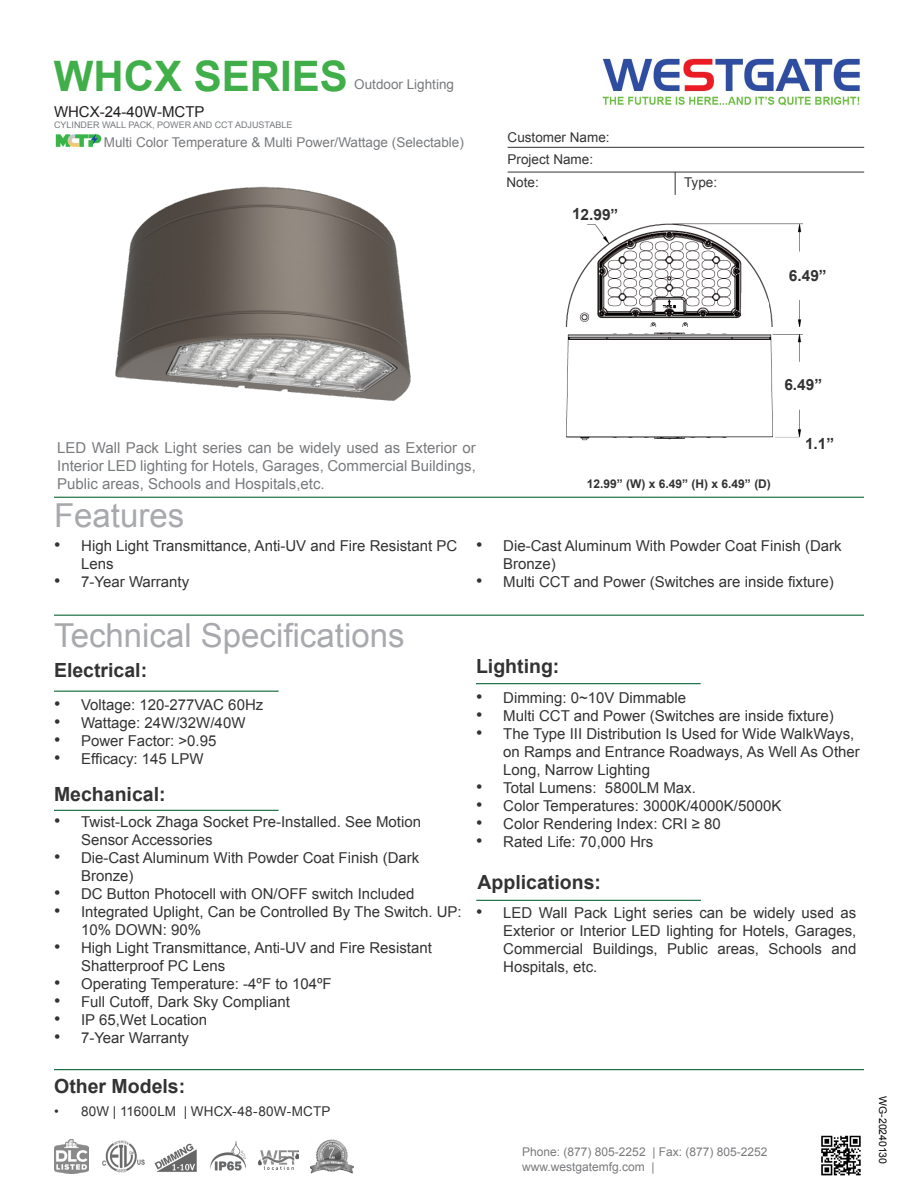
<style>
.page{position:relative;width:918px;height:1188px;background:#fff}
.page>*{position:absolute;margin:0;border:0;box-sizing:border-box;transform-origin:0 0}
.t1{font:700 42px "Arial";color:#40ae49}
.t2{font:33px "Arial";color:#a8a9ad}
.t3{font:700 19.5px "Arial";color:#333}
.t4{font:700 15.45px "Arial";letter-spacing:-.005em;color:#333}
.t5{font:15px/18px "Arial";color:#333}
.t6{font:15px/18px "Arial";color:#323332;text-align:justify}
.t7{font:15px/18px "Arial";color:#787a7d}
.t8{font:15px "Arial";color:#231f20}
.t9{font:13.5px "Arial";color:#787a7d}
.t10{font:13.5px "Arial";color:#333}
.t11{font:12px "Arial";color:#787a7d}
.t12{font:700 12px "Arial";color:#333}
.t13{font:10.5px "Arial";letter-spacing:-.005em;color:#040503}
.t14{font:9px "Arial";color:#787a7d}
.s1{font-size:18px}
</style>
<div class="page">
<img style="left:115px;top:186px;width:296px;height:215px">
<hr style="left:54px;top:497px;width:810px;height:1px;background:#0d6736">
<hr style="left:508px;top:147px;width:356px;height:1px;background:#333">
<svg style="left:675px;top:173px;width:1px;height:22px"></svg>
<hr style="left:508px;top:172px;width:356px;height:1px;background:#333">
<hr style="left:54px;top:615px;width:810px;height:1px;background:#0d6736">
<hr style="left:54px;top:691px;width:225px;height:1px;background:#0d6736">
<hr style="left:476px;top:683px;width:225px;height:1px;background:#0d6736">
<img style="left:602px;top:58px;width:258px;height:48px">
<hr style="left:476px;top:900px;width:225px;height:1px;background:#0d6736">
<hr style="left:54px;top:1069px;width:810px;height:1px;background:#0d6736">
<img style="left:55px;top:133px;width:47px;height:14px">
<img style="left:565px;top:223px;width:238px;height:104px">
<div style="left:776px;top:270px;width:64px;height:17px;background:#fff"></div>
<img style="left:566px;top:332px;width:237px;height:109px">
<div style="left:773px;top:377px;width:61px;height:17px;background:#fff"></div>
<div style="left:800px;top:436px;width:39px;height:19px;background:#fff"></div>
<img style="left:821px;top:1135px;width:40px;height:41px">
<img style="left:211px;top:1142px;width:35px;height:29px">
<img style="left:154px;top:1143px;width:43px;height:29px">
<img style="left:259px;top:1150px;width:40px;height:20px">
<img style="left:310px;top:1139px;width:44px;height:35px">
<img style="left:102px;top:1141px;width:43px;height:31px">
<img style="left:54px;top:1139px;width:34px;height:35px">
<hr style="left:54px;top:810px;width:225px;height:1px;background:#0d6736">
<p class="t1" style="left:54px;top:48px;width:296px">WHCX SERIES</p>
<p class="t8" style="left:54px;top:102px;width:152px">WHCX-24-40W-MCTP</p>
<p class="t14" style="left:54px;top:119px;width:240px">CYLINDER WALL PACK, POWER AND CCT ADJUSTABLE</p>
<p class="t9" style="left:354px;top:75px;width:101px">Outdoor Lighting</p>
<p class="t9" style="left:104px;top:134px;width:362px">Multi Color Temperature &amp; Multi Power/Wattage (Selectable)</p>
<p class="t10" style="left:508px;top:128px;width:104px">Customer Name:</p>
<p class="t10" style="left:508px;top:150px;width:87px">Project Name:</p>
<p class="t10" style="left:507px;top:173px;width:34px">Note:</p>
<p class="t10" style="left:684px;top:173px;width:35px">Type:</p>
<p class="t4" style="left:572px;top:204px;width:48px">12.99”</p>
<p class="t4" style="left:789px;top:266px;width:39px">6.49”</p>
<p class="t7" style="left:57px;top:439px;width:420px">LED Wall Pack Light series can be widely used as Exterior or<br>Interior LED lighting for Hotels, Garages, Commercial Buildings,</p>
<p class="t7" style="left:57px;top:475px;width:269px">Public areas, Schools and Hospitals,etc.</p>
<p class="t2" style="left:54px;top:494px;width:132px">Features</p>
<p class="t4" style="left:784px;top:375px;width:39px">6.49”</p>
<p class="t12" style="left:587px;top:476px;width:186px">12.99” (W) x 6.49” (H) x 6.49” (D)</p>
<p class="t4" style="left:805px;top:434px;width:31px">1.1”</p>
<p class="t5" style="left:81px;top:537px;width:377px;text-indent:-27px"><span class="s1">•</span> High Light Transmittance, Anti-UV and Fire Resistant PC<br>Lens</p>
<p class="t5" style="left:54px;top:573px;width:137px"><span class="s1">•</span> 7-Year Warranty</p>
<p class="t2" style="left:54px;top:613px;width:352px">Technical Specifications</p>
<p class="t5" style="left:503px;top:537px;width:340px;text-indent:-27px"><span class="s1">•</span> Die-Cast Aluminum With Powder Coat Finish (Dark<br>Bronze)</p>
<p class="t5" style="left:476px;top:573px;width:359px"><span class="s1">•</span> Multi CCT and Power (Switches are inside fixture)</p>
<p class="t3" style="left:54px;top:658px;width:95px">Electrical:</p>
<p class="t3" style="left:476px;top:653px;width:85px">Lighting:</p>
<p class="t5" style="left:54px;top:696px;width:211px"><span class="s1">•</span> Voltage: 120-277VAC 60Hz</p>
<p class="t5" style="left:54px;top:714px;width:193px"><span class="s1">•</span> Wattage: 24W/32W/40W</p>
<p class="t5" style="left:54px;top:732px;width:164px"><span class="s1">•</span> Power Factor: &gt;0.95</p>
<p class="t5" style="left:54px;top:750px;width:151px"><span class="s1">•</span> Efficacy: 145 LPW</p>
<p class="t3" style="left:54px;top:781px;width:113px">Mechanical:</p>
<p class="t5" style="left:81px;top:813px;width:342px;text-indent:-27px"><span class="s1">•</span> Twist-Lock Zhaga Socket Pre-Installed. See Motion<br>Sensor Accessories</p>
<p class="t5" style="left:81px;top:849px;width:340px;text-indent:-27px"><span class="s1">•</span> Die-Cast Aluminum With Powder Coat Finish (Dark<br>Bronze)</p>
<p class="t5" style="left:54px;top:885px;width:362px"><span class="s1">•</span> DC Button Photocell with ON/OFF switch Included</p>
<p class="t5" style="left:81px;top:903px;width:382px;text-indent:-27px"><span class="s1">•</span> Integrated Uplight, Can be Controlled By The Switch. UP:<br>10% DOWN: 90%</p>
<p class="t5" style="left:81px;top:939px;width:352px;text-indent:-27px"><span class="s1">•</span> High Light Transmittance, Anti-UV and Fire Resistant<br>Shatterproof PC Lens</p>
<p class="t5" style="left:54px;top:975px;width:279px"><span class="s1">•</span> Operating Temperature: -4ºF to 104ºF</p>
<p class="t5" style="left:54px;top:993px;width:237px"><span class="s1">•</span> Full Cutoff, Dark Sky Compliant</p>
<p class="t5" style="left:54px;top:1011px;width:155px"><span class="s1">•</span> IP 65,Wet Location</p>
<p class="t5" style="left:54px;top:1029px;width:137px"><span class="s1">•</span> 7-Year Warranty</p>
<p class="t3" style="left:54px;top:1073px;width:133px">Other Models:</p>
<p class="t10" style="left:54px;top:1102px;width:278px">• 80W | 11600LM | WHCX-48-80W-MCTP</p>
<p class="t6" style="left:476px;top:689px;width:211px"><span class="s1">•</span> Dimming: 0~10V Dimmable</p>
<p class="t5" style="left:476px;top:707px;width:359px"><span class="s1">•</span> Multi CCT and Power (Switches are inside fixture)</p>
<p class="t5" style="left:503px;top:725px;width:358px;text-indent:-27px"><span class="s1">•</span> The Type III Distribution Is Used for Wide WalkWays, on Ramps and Entrance Roadways, As Well As Other<br>Long, Narrow Lighting</p>
<p class="t6" style="left:476px;top:779px;width:221px"><span class="s1">•</span> Total Lumens: 5800LM Max.</p>
<p class="t6" style="left:476px;top:797px;width:307px"><span class="s1">•</span> Color Temperatures: 3000K/4000K/5000K</p>
<p class="t6" style="left:476px;top:815px;width:246px"><span class="s1">•</span> Color Rendering Index: CRI ≥ 80</p>
<p class="t5" style="left:476px;top:833px;width:179px"><span class="s1">•</span> Rated Life: 70,000 Hrs</p>
<p class="t3" style="left:478px;top:869px;width:125px">Applications:</p>
<p class="t6" style="left:503px;top:904px;width:355px;text-indent:-27px"><span class="s1">•</span> LED Wall Pack Light series can be widely used as Exterior or Interior LED lighting for Hotels, Garages, Commercial Buildings, Public areas, Schools and Hospitals, etc.</p>
<p class="t11" style="left:522px;top:1144px;width:247px">Phone: (877) 805-2252 | Fax: (877) 805-2252</p>
<p class="t11" style="left:522px;top:1159px;width:134px">www.westgatemfg.com |</p>
<p class="t13" style="left:890px;top:1096px;width:69px;rotate:90deg">WG-20240130</p>
</div>
